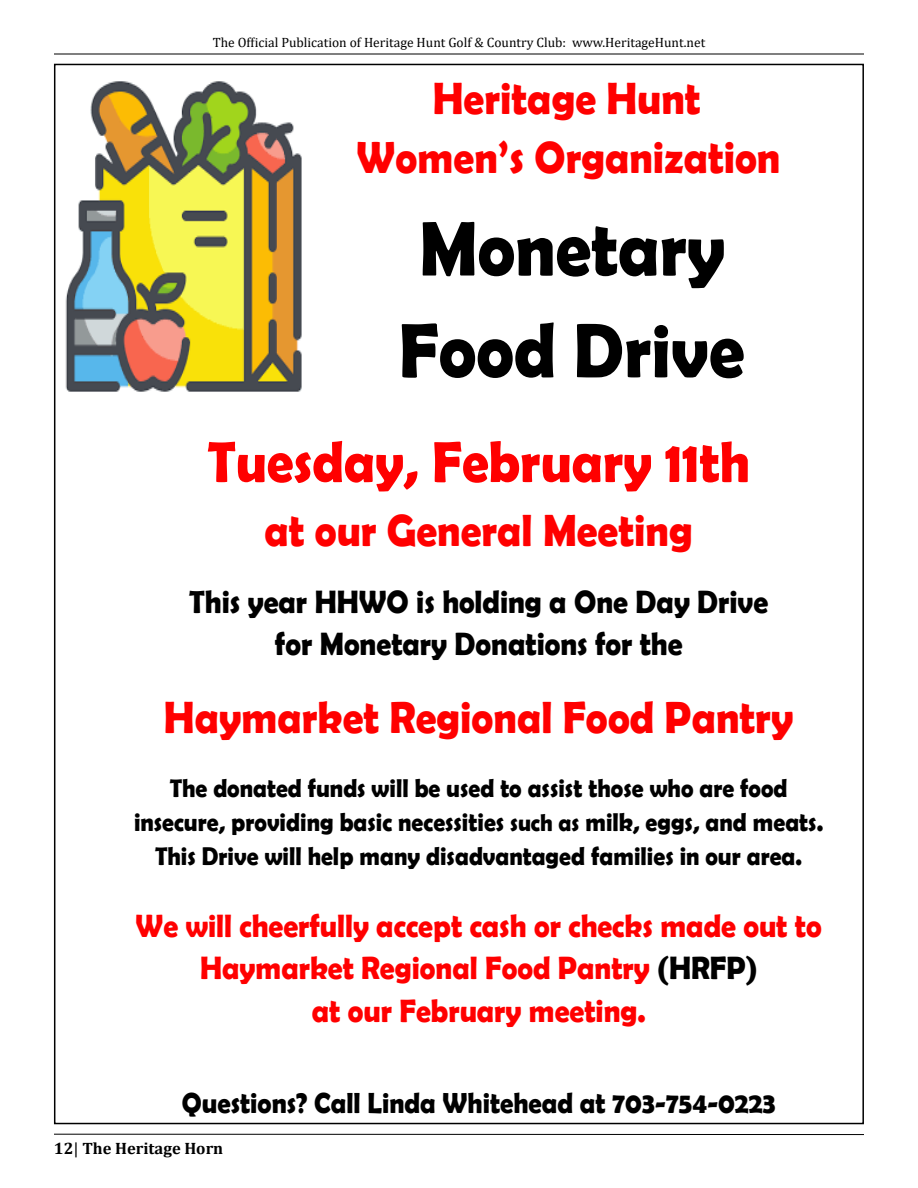
<style>
.page{position:relative;width:918px;height:1188px;background:#fff}
.page>*{position:absolute;margin:0;border:0;box-sizing:border-box;transform-origin:0 0}
.t1{font:700 77.7px/101.7px "Berlin Sans FB Demi";color:#000;scale:.91 1}
.t2{font:700 58.35px "Berlin Sans FB Demi";color:#f00;scale:.91 1}
.t3{font:700 45.3px/59.2px "Berlin Sans FB Demi";color:#f00;text-align:center;scale:.91 1}
.t4{font:700 32.4px/42.5px "Berlin Sans FB Demi";color:#f00;text-align:center;scale:.91 1}
.t5{font:700 32.4px/42.3px "Berlin Sans FB Demi";color:#000;text-align:center;scale:.91 1}
.t6{font:700 29.1px "Berlin Sans FB Demi";color:#000;scale:.91 1}
.t7{font:700 25.8px/33.9px "Berlin Sans FB Demi";color:#000;text-align:center;scale:.91 1}
.t8{font:700 16.5px "Cambria";color:#000}
.t9{font:13.5px "Cambria";color:#000}
.s1{font-size:24.3px}
.s2{color:#000}
.s3{font-weight:400}
</style>
<div class="page">
<hr style="left:54px;top:54px;width:810px;height:1px;background:#000">
<hr style="left:54px;top:1134px;width:810px;height:1px;background:#000">
<img style="left:65px;top:81px;width:237px;height:311px">
<p class="t9" style="left:213px;top:35px;width:494px">The Official Publication of Heritage Hunt Golf &amp; Country Club: www.HeritageHunt.net</p>
<h3 class="t3" style="left:357px;top:68px;width:467px">Heritage Hunt<br>Women’s Organization</h3>
<h1 class="t1" style="left:399px;top:197px;width:381px">Monetary<br>Food Drive</h1>
<h2 class="t2" style="left:208px;top:428px;width:597px">Tuesday, February 11th</h2>
<h3 class="t3" style="left:265px;top:500px;width:472px">at our General Meeting</h3>
<p class="t5" style="left:189px;top:580px;width:638px">This year HHWO is holding a One Day Drive for Monetary Donations for the</p>
<h3 class="t3" style="left:164px;top:687px;width:693px">Haymarket Regional Food Pantry</h3>
<p class="t7" style="left:134px;top:771px;width:759px">The donated funds will be used to assist those who are food insecure, providing basic necessities <span class="s1">such as</span> milk, eggs, and meats.<br>This Drive will help many disadvantaged families in our area.</p>
<p class="t4" style="left:136px;top:904px;width:756px">We will cheerfully accept cash or checks made out to<br>Haymarket Regional Food Pantry <span class="s2">(HRFP)<br></span>at our February meeting.</p>
<p class="t6" style="left:182px;top:1086px;width:654px">Questions? Call Linda Whitehead at 703-754-0223</p>
<p class="t8" style="left:54px;top:1136px;width:171px">12<span class="s3">|</span> The Heritage Horn</p>
</div>
